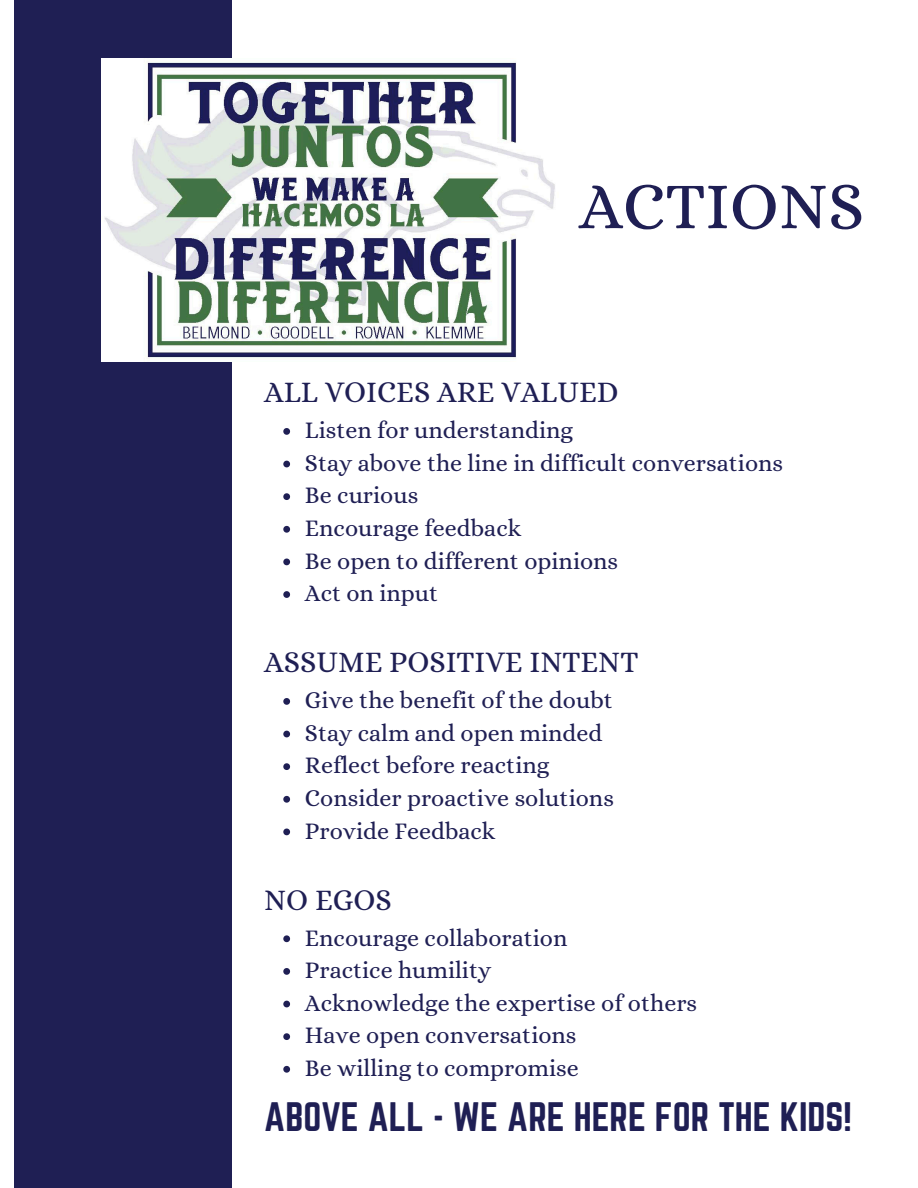
<style>
.page{position:relative;width:918px;height:1188px;background:#fff}
.page>*{position:absolute;margin:0;border:0;box-sizing:border-box;transform-origin:0 0}
.t1{font:66.75px "Alice";color:#1f1f54}
.t2{font:36px "Norwester";color:#1f1f54}
.t3{font:30px "Alice";color:#1f1f54}
.t4{font:24px "Alice";color:#1f1f54}
</style>
<div class="page">
<div style="left:14px;top:0;width:218px;height:1188px;background:#1f1f54"></div>
<img style="left:102px;top:58px;width:453px;height:304px">
<svg style="left:283px;top:428px;width:7px;height:7px"></svg>
<svg style="left:283px;top:461px;width:7px;height:6px"></svg>
<svg style="left:283px;top:493px;width:7px;height:7px"></svg>
<svg style="left:283px;top:526px;width:7px;height:7px"></svg>
<svg style="left:283px;top:559px;width:7px;height:6px"></svg>
<svg style="left:283px;top:591px;width:7px;height:7px"></svg>
<svg style="left:283px;top:698px;width:7px;height:7px"></svg>
<svg style="left:283px;top:731px;width:7px;height:6px"></svg>
<svg style="left:283px;top:763px;width:7px;height:7px"></svg>
<svg style="left:283px;top:796px;width:7px;height:7px"></svg>
<svg style="left:283px;top:829px;width:7px;height:6px"></svg>
<svg style="left:283px;top:935px;width:7px;height:7px"></svg>
<svg style="left:283px;top:968px;width:7px;height:7px"></svg>
<svg style="left:283px;top:1001px;width:7px;height:6px"></svg>
<svg style="left:283px;top:1033px;width:7px;height:7px"></svg>
<svg style="left:283px;top:1066px;width:7px;height:7px"></svg>
<h1 class="t1" style="left:579px;top:167px;width:287px">ACTIONS</h1>
<h3 class="t3" style="left:264px;top:375px;width:356px">ALL VOICES ARE VALUED</h3>
<p class="t4" style="left:305px;top:416px;width:270px">Listen for understanding</p>
<p class="t4" style="left:305px;top:449px;width:480px">Stay above the line in difficult conversations</p>
<p class="t4" style="left:305px;top:482px;width:115px">Be curious</p>
<p class="t4" style="left:305px;top:514px;width:218px">Encourage feedback</p>
<p class="t4" style="left:305px;top:547px;width:315px">Be open to different opinions</p>
<p class="t4" style="left:305px;top:579px;width:135px">Act on input</p>
<h3 class="t3" style="left:264px;top:645px;width:376px">ASSUME POSITIVE INTENT</h3>
<p class="t4" style="left:305px;top:686px;width:309px">Give the benefit of the doubt</p>
<p class="t4" style="left:305px;top:719px;width:299px">Stay calm and open minded</p>
<p class="t4" style="left:305px;top:752px;width:246px">Reflect before reacting</p>
<p class="t4" style="left:305px;top:784px;width:310px">Consider proactive solutions</p>
<p class="t4" style="left:305px;top:817px;width:192px">Provide Feedback</p>
<h3 class="t3" style="left:264px;top:882px;width:129px">NO EGOS</h3>
<p class="t4" style="left:305px;top:924px;width:264px">Encourage collaboration</p>
<p class="t4" style="left:305px;top:956px;width:188px">Practice humility</p>
<p class="t4" style="left:305px;top:989px;width:394px">Acknowledge the expertise of others</p>
<p class="t4" style="left:305px;top:1022px;width:273px">Have open conversations</p>
<p class="t4" style="left:305px;top:1054px;width:275px">Be willing to compromise</p>
<h2 class="t2" style="left:264px;top:1095px;width:589px">ABOVE ALL - WE ARE HERE FOR THE KIDS!</h2>
</div>
